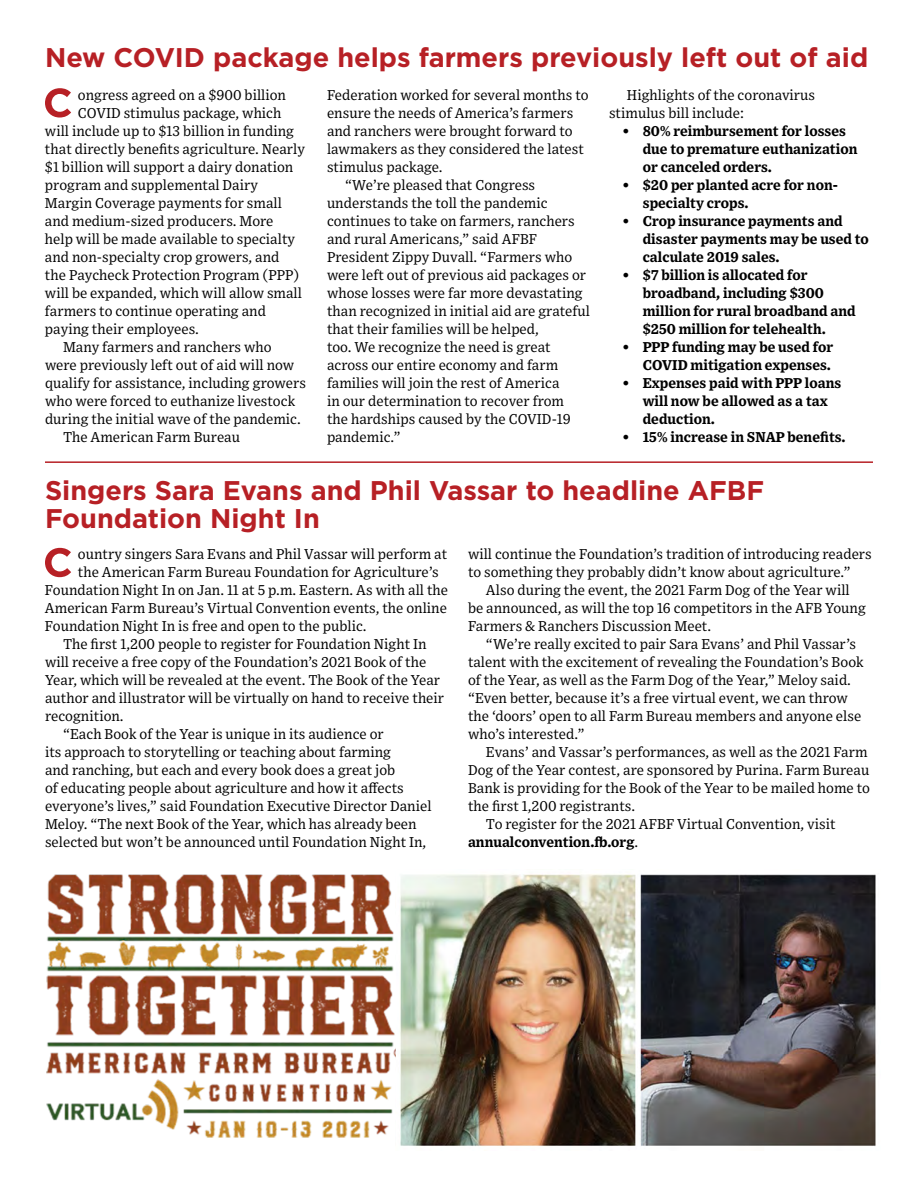
<style>
.page{position:relative;width:918px;height:1188px;background:#fff}
.page>*{position:absolute;margin:0;border:0;box-sizing:border-box;transform-origin:0 0}
.Headline_-_Gotham{font:700 27px/28.5px "Gotham";color:#b72025}
.Body_Text_-_Exchange{font:14.25px/18px "Exchange";color:#000}
.t1{font:700 14.25px/18px "Exchange";color:#000}
.s1{font-weight:700}
</style>
<div class="page">
<svg style="left:45px;top:88px;width:26px;height:30px"></svg>
<hr style="left:45px;top:461px;width:828px;height:2px;background:#b72025">
<svg style="left:45px;top:548px;width:26px;height:29px"></svg>
<img style="left:395px;top:874px;width:481px;height:272px">
<img style="left:46px;top:874px;width:349px;height:264px">
<p class="Headline_-_Gotham" style="left:45px;top:43px;width:825px">New COVID package helps farmers previously left out of aid</p>
<p class="Body_Text_-_Exchange" style="left:78px;top:85px;width:210px">ongress agreed on a $900 billion</p>
<p class="Body_Text_-_Exchange" style="left:78px;top:103px;width:205px">COVID stimulus package, which</p>
<p class="Body_Text_-_Exchange" style="left:45px;top:121px;width:251px">will include up to $13 billion in funding</p>
<p class="Body_Text_-_Exchange" style="left:45px;top:139px;width:261px">that directly benefits agriculture. Nearly</p>
<p class="Body_Text_-_Exchange" style="left:45px;top:157px;width:250px">$1 billion will support a dairy donation</p>
<p class="Body_Text_-_Exchange" style="left:45px;top:175px;width:215px">program and supplemental Dairy</p>
<p class="Body_Text_-_Exchange" style="left:45px;top:193px;width:238px">Margin Coverage payments for small</p>
<p class="Body_Text_-_Exchange" style="left:45px;top:211px;width:230px">and medium-sized producers. More</p>
<p class="Body_Text_-_Exchange" style="left:45px;top:229px;width:252px">help will be made available to specialty</p>
<p class="Body_Text_-_Exchange" style="left:45px;top:247px;width:236px">and non-specialty crop growers, and</p>
<p class="Body_Text_-_Exchange" style="left:45px;top:265px;width:256px">the Paycheck Protection Program (PPP)</p>
<p class="Body_Text_-_Exchange" style="left:45px;top:283px;width:259px">will be expanded, which will allow small</p>
<p class="Body_Text_-_Exchange" style="left:45px;top:301px;width:223px">farmers to continue operating and</p>
<p class="Body_Text_-_Exchange" style="left:45px;top:319px;width:155px">paying their employees.</p>
<p class="Body_Text_-_Exchange" style="left:45px;top:337px;width:262px;text-indent:18px">Many farmers and ranchers who were previously left out of aid will now qualify for assistance, including growers who were forced to euthanize livestock during the initial wave of the pandemic.</p>
<p class="Body_Text_-_Exchange" style="left:63px;top:427px;width:179px">The American Farm Bureau</p>
<p class="Body_Text_-_Exchange" style="left:609px;top:85px;width:208px;text-indent:18px">Highlights of the coronavirus stimulus bill include:</p>
<p class="t1" style="left:643px;top:121px;width:216px;text-indent:-20px">• 80% reimbursement for losses due to premature euthanization or canceled orders.</p>
<p class="t1" style="left:643px;top:175px;width:197px;text-indent:-20px">• $20 per planted acre for non&shy;specialty crops.</p>
<p class="t1" style="left:643px;top:211px;width:228px;text-indent:-20px">• Crop insurance payments and disaster payments may be used to calculate 2019 sales.</p>
<p class="t1" style="left:643px;top:265px;width:214px;text-indent:-20px">• $7 billion is allocated for broadband, including $300 million for rural broadband and $250 million for telehealth.</p>
<p class="t1" style="left:623px;top:337px;width:212px;text-align:right">• PPP funding may be used for<br>COVID mitigation expenses.</p>
<p class="t1" style="left:643px;top:373px;width:200px;text-indent:-20px">• Expenses paid with PPP loans will now be allowed as a tax deduction.</p>
<p class="t1" style="left:623px;top:427px;width:225px">• 15% increase in SNAP benefits.</p>
<p class="Headline_-_Gotham" style="left:45px;top:476px;width:721px">Singers Sara Evans and Phil Vassar to headline AFBF<br>Foundation Night In</p>
<p class="Body_Text_-_Exchange" style="left:78px;top:545px;width:371px">ountry singers Sara Evans and Phil Vassar will perform at</p>
<p class="Body_Text_-_Exchange" style="left:78px;top:563px;width:362px">the American Farm Bureau Foundation for Agriculture’s</p>
<p class="Body_Text_-_Exchange" style="left:45px;top:581px;width:405px">Foundation Night In on Jan. 11 at 5 p.m. Eastern. As with all the</p>
<p class="Body_Text_-_Exchange" style="left:45px;top:599px;width:404px">American Farm Bureau’s Virtual Convention events, the online</p>
<p class="Body_Text_-_Exchange" style="left:45px;top:617px;width:323px">Foundation Night In is free and open to the public.</p>
<p class="Body_Text_-_Exchange" style="left:45px;top:635px;width:401px;text-indent:18px">The first 1,200 people to register for Foundation Night In will receive a free copy of the Foundation’s 2021 Book of the Year, which will be revealed at the event. The Book of the Year author and illustrator will be virtually on hand to receive their recognition.</p>
<p class="Body_Text_-_Exchange" style="left:45px;top:725px;width:388px;text-indent:18px">“Each Book of the Year is unique in its audience or<br>its approach to storytelling or teaching about farming<br>and ranching, but each and every book does a great job<br>of educating people about agriculture and how it affects everyone’s lives,” said Foundation Executive Director Daniel Meloy. “The next Book of the Year, which has already been selected but won’t be announced until Foundation Night In,</p>
<p class="Body_Text_-_Exchange" style="left:327px;top:85px;width:263px">Federation worked for several months to ensure the needs of America’s farmers and ranchers were brought forward to lawmakers as they considered the latest stimulus package.</p>
<p class="Body_Text_-_Exchange" style="left:327px;top:175px;width:265px;text-indent:18px">“We’re pleased that Congress understands the toll the pandemic continues to take on farmers, ranchers and rural Americans,” said AFBF President Zippy Duvall. “Farmers who were left out of previous aid packages or whose losses were far more devastating than recognized in initial aid are grateful that their families will be helped,<br>too. We recognize the need is great across our entire economy and farm families will join the rest of America<br>in our determination to recover from<br>the hardships caused by the COVID-19 pandemic.”</p>
<p class="Body_Text_-_Exchange" style="left:468px;top:545px;width:405px">will continue the Foundation’s tradition of introducing readers to something they probably didn’t know about agriculture.”</p>
<p class="Body_Text_-_Exchange" style="left:468px;top:581px;width:400px;text-indent:18px">Also during the event, the 2021 Farm Dog of the Year will be announced, as will the top 16 competitors in the AFB Young<br>Farmers &amp; Ranchers Discussion Meet.</p>
<p class="Body_Text_-_Exchange" style="left:468px;top:635px;width:397px;text-indent:18px">“We’re really excited to pair Sara Evans’ and Phil Vassar’s talent with the excitement of revealing the Foundation’s Book of the Year, as well as the Farm Dog of the Year,” Meloy said. “Even better, because it’s a free virtual event, we can throw the ‘doors’ open to all Farm Bureau members and anyone else who’s interested.”</p>
<p class="Body_Text_-_Exchange" style="left:468px;top:743px;width:403px;text-indent:18px">Evans’ and Vassar’s performances, as well as the 2021 Farm Dog of the Year contest, are sponsored by Purina. Farm Bureau Bank is providing for the Book of the Year to be mailed home to the first 1,200 registrants.</p>
<p class="Body_Text_-_Exchange" style="left:468px;top:815px;width:369px;text-indent:18px">To register for the 2021 AFBF Virtual Convention, visit <span class="s1">annualconvention.fb.org</span>.</p>
</div>
